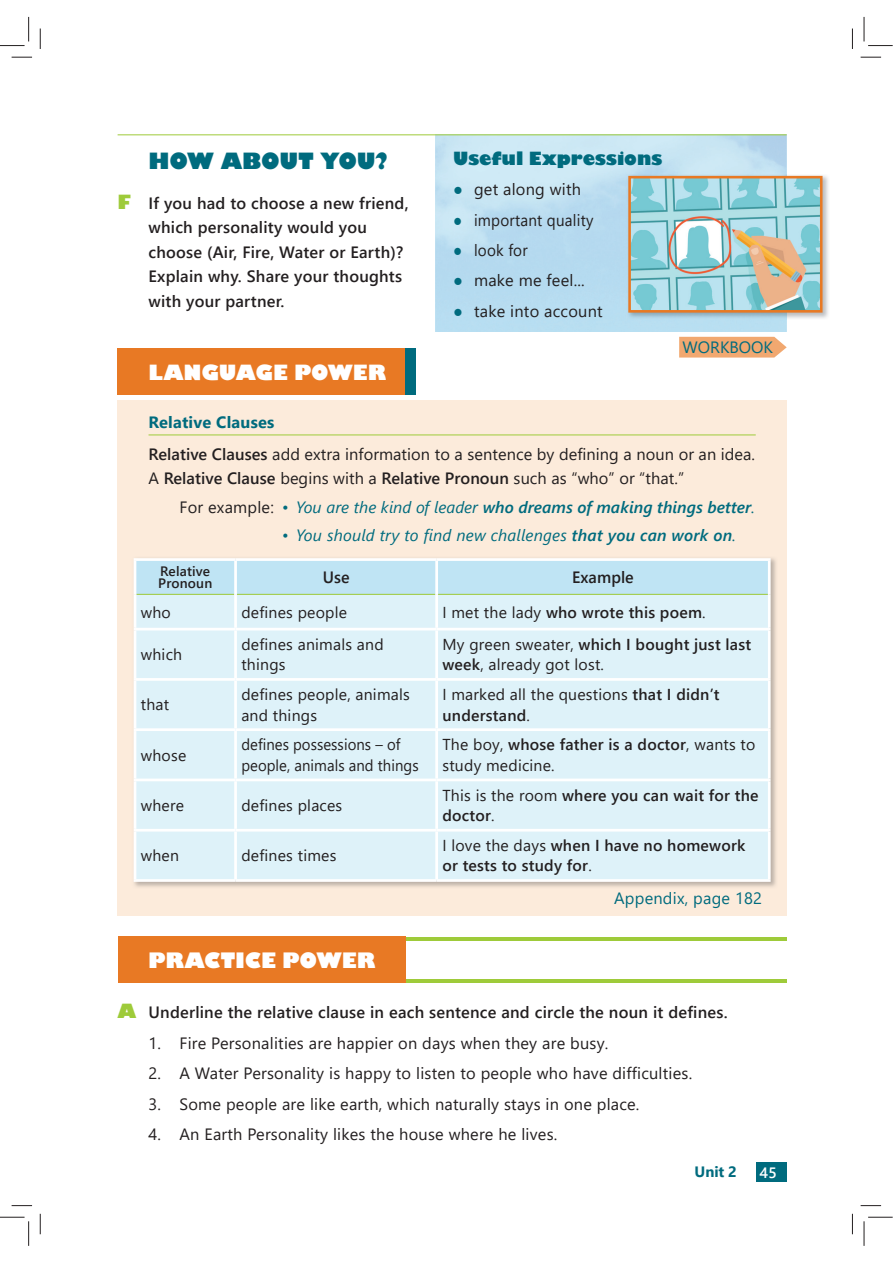
<style>
.page{position:relative;width:893px;height:1263px;background:#fff}
.page>*{position:absolute;margin:0;border:0;box-sizing:border-box;transform-origin:0 0}
.t1{font:800 21.9px "Gill Sans";letter-spacing:-.01em;color:#006b7e}
.t2{font:800 20.7px "Gill Sans";color:#fff}
.t3{font:800 20.4px "Gill Sans";letter-spacing:-.005em;color:#fff}
.t4{font:800 17.7px "Gill Sans";letter-spacing:-.005em;color:#006b7e}
.t5{font:16.35px/30.3px "Segoe UI";letter-spacing:.015em;color:#231f20}
.t6{font:600 16.35px/24.6px "Segoe UI";letter-spacing:.015em;color:#231f20}
.t7{font:italic 16.35px "Segoe UI";letter-spacing:.015em;color:#006b7e}
.t8{font:16.35px "Segoe UI";letter-spacing:.015em;color:#006b7e}
.t9{font:15.75px/20.4px "Segoe UI";letter-spacing:.015em;color:#231f20}
.t10{font:600 15.75px/20.4px "Segoe UI";letter-spacing:.015em;color:#231f20}
.t11{font:15.75px/20.4px "Segoe UI";letter-spacing:.015em;color:#231f20;scale:.94 1}
.t12{font:700 15px "Segoe UI";color:#006b7e}
.t13{font:600 15px "Segoe UI";color:#fff}
.t14{font:600 13.65px/12.3px "Segoe UI";letter-spacing:.015em;color:#231f20}
.s1{font-family:"Gill Sans";font-weight:800;font-size:19.05px;color:#9ecb3a}
.s2{font-weight:700;color:#006b7e}
.s3{font-weight:600}
.s4{color:#006b7e}
.s5{font-style:italic;color:#006b7e}
.s6{font-weight:600;font-style:italic;color:#006b7e}
.s7{font-style:normal}
.s8{font-weight:400}
</style>
<div class="page">
<img style="left:627px;top:174px;width:201px;height:146px">
<img style="left:632px;top:180px;width:186px;height:129px">
<div style="left:628px;top:176px;width:194px;height:137px;border:3px solid #e87924"></div>
<svg style="left:679px;top:337px;width:108px;height:21px;background:#f2ae7b"></svg>
<div style="left:117px;top:400px;width:670px;height:516px;background:#fcebdb"></div>
<div style="left:117px;top:348px;width:288px;height:47px;background:#e87924"></div>
<div style="left:405px;top:348px;width:10px;height:47px;background:#006b7e"></div>
<hr style="left:149px;top:435px;width:607px;height:1px;background:#9ecb3a">
<img style="left:133px;top:558px;width:643px;height:329px">
<div style="left:136px;top:561px;width:632px;height:33px;background:#bfe4f4"></div>
<div style="left:136px;top:595px;width:632px;height:284px;background:#def2f9"></div>
<hr style="left:438px;top:594px;width:330px;height:1px;background:#9ecb3a">
<hr style="left:237px;top:594px;width:198px;height:1px;background:#9ecb3a">
<hr style="left:136px;top:594px;width:98px;height:1px;background:#9ecb3a">
<hr style="left:768px;top:594px;width:3px;height:34px;background:#fff">
<hr style="left:134px;top:594px;width:2px;height:34px;background:#fff">
<hr style="left:437px;top:628px;width:334px;height:3px;background:#fff">
<hr style="left:768px;top:631px;width:3px;height:47px;background:#fff">
<hr style="left:236px;top:628px;width:201px;height:3px;background:#fff">
<hr style="left:134px;top:628px;width:102px;height:3px;background:#fff">
<hr style="left:134px;top:631px;width:2px;height:47px;background:#fff">
<hr style="left:437px;top:678px;width:334px;height:3px;background:#fff">
<hr style="left:768px;top:681px;width:3px;height:47px;background:#fff">
<hr style="left:236px;top:678px;width:201px;height:3px;background:#fff">
<hr style="left:134px;top:678px;width:102px;height:3px;background:#fff">
<hr style="left:134px;top:681px;width:2px;height:47px;background:#fff">
<hr style="left:437px;top:728px;width:334px;height:3px;background:#fff">
<hr style="left:768px;top:731px;width:3px;height:48px;background:#fff">
<hr style="left:236px;top:728px;width:201px;height:3px;background:#fff">
<hr style="left:134px;top:728px;width:102px;height:3px;background:#fff">
<hr style="left:134px;top:731px;width:2px;height:48px;background:#fff">
<hr style="left:437px;top:779px;width:334px;height:2px;background:#fff">
<hr style="left:768px;top:781px;width:3px;height:48px;background:#fff">
<hr style="left:236px;top:779px;width:201px;height:2px;background:#fff">
<hr style="left:134px;top:779px;width:102px;height:2px;background:#fff">
<hr style="left:134px;top:781px;width:2px;height:48px;background:#fff">
<hr style="left:437px;top:829px;width:334px;height:3px;background:#fff">
<hr style="left:768px;top:832px;width:3px;height:47px;background:#fff">
<hr style="left:236px;top:829px;width:201px;height:3px;background:#fff">
<hr style="left:435px;top:832px;width:3px;height:47px;background:#fff">
<hr style="left:134px;top:829px;width:102px;height:3px;background:#fff">
<hr style="left:234px;top:832px;width:3px;height:47px;background:#fff">
<hr style="left:134px;top:832px;width:2px;height:47px;background:#fff">
<hr style="left:437px;top:879px;width:334px;height:3px;background:#fff">
<hr style="left:236px;top:879px;width:201px;height:3px;background:#fff">
<hr style="left:134px;top:879px;width:102px;height:3px;background:#fff">
<hr style="left:768px;top:561px;width:3px;height:33px;background:#fff">
<hr style="left:437px;top:558px;width:334px;height:3px;background:#fff">
<hr style="left:236px;top:558px;width:201px;height:3px;background:#fff">
<hr style="left:134px;top:558px;width:102px;height:3px;background:#fff">
<hr style="left:134px;top:561px;width:2px;height:33px;background:#fff">
<hr style="left:435px;top:561px;width:3px;height:33px;background:#fff">
<hr style="left:234px;top:561px;width:3px;height:33px;background:#fff">
<hr style="left:435px;top:594px;width:3px;height:34px;background:#fff">
<hr style="left:234px;top:594px;width:3px;height:34px;background:#fff">
<hr style="left:435px;top:631px;width:3px;height:47px;background:#fff">
<hr style="left:234px;top:631px;width:3px;height:47px;background:#fff">
<hr style="left:435px;top:681px;width:3px;height:47px;background:#fff">
<hr style="left:234px;top:681px;width:3px;height:47px;background:#fff">
<hr style="left:435px;top:731px;width:3px;height:48px;background:#fff">
<hr style="left:234px;top:731px;width:3px;height:48px;background:#fff">
<hr style="left:435px;top:781px;width:3px;height:48px;background:#fff">
<hr style="left:234px;top:781px;width:3px;height:48px;background:#fff">
<hr style="left:406px;top:979px;width:381px;height:4px;background:#9ecb3a">
<div style="left:118px;top:937px;width:288px;height:46px;background:#e87924"></div>
<hr style="left:406px;top:937px;width:381px;height:4px;background:#9ecb3a">
<hr style="left:118px;top:135px;width:669px;height:1px;background:#9ecb3a">
<div style="left:756px;top:1162px;width:31px;height:20px;background:#006b7e"></div>
<svg style="left:12px;top:57px;width:20px;height:1px"></svg>
<svg style="left:860px;top:57px;width:21px;height:1px"></svg>
<svg style="left:12px;top:1205px;width:20px;height:1px"></svg>
<svg style="left:860px;top:1205px;width:21px;height:1px"></svg>
<svg style="left:40px;top:29px;width:1px;height:20px"></svg>
<svg style="left:40px;top:1214px;width:1px;height:20px"></svg>
<svg style="left:852px;top:29px;width:1px;height:20px"></svg>
<svg style="left:852px;top:1214px;width:1px;height:20px"></svg>
<svg style="left:0;top:17px;width:29px;height:29px"></svg>
<svg style="left:0;top:1217px;width:29px;height:29px"></svg>
<svg style="left:864px;top:17px;width:29px;height:29px"></svg>
<svg style="left:864px;top:1217px;width:29px;height:29px"></svg>
<svg style="left:454px;top:187px;width:7px;height:7px"></svg>
<svg style="left:454px;top:217px;width:7px;height:8px"></svg>
<svg style="left:454px;top:248px;width:7px;height:7px"></svg>
<svg style="left:454px;top:278px;width:7px;height:7px"></svg>
<svg style="left:454px;top:309px;width:7px;height:7px"></svg>
<h1 class="t1" style="left:149px;top:147px;width:241px">HOW ABOUT YOU?</h1>
<p class="t6" style="left:149px;top:190px;width:262px;text-indent:-31px"><span class="s1">F</span> If you had to choose a new friend, which personality would you choose (Air, Fire, Water or Earth)?<br>Explain why. Share your thoughts with your partner.</p>
<p class="t4" style="left:453px;top:147px;width:211px">Useful Expressions</p>
<p class="t5" style="left:474px;top:173px;width:130px">get along with important quality look for<br>make me feel... take into account</p>
<p class="t8" style="left:683px;top:335px;width:92px">WORKBOOK</p>
<p class="t3" style="left:149px;top:360px;width:239px">LANGUAGE POWER</p>
<p class="t5" style="left:149px;top:405px;width:608px;line-height:32.2px"><span class="s2">Relative Clauses<br></span><span class="s3">Relative Clauses</span> add extra information to a sentence by defining a noun or an idea.</p>
<p class="t5" style="left:179px;top:463px;width:577px;line-height:28.3px;text-indent:-31px">A <span class="s3">Relative Clause</span> begins with a <span class="s3">Relative Pronoun</span> such as “who” or “that.”<br>For example: <span class="s4">•</span> <span class="s5">You are the kind of leader</span> <span class="s6">who dreams of making things better</span><span class="s5">.</span></p>
<p class="t7" style="left:282px;top:524px;width:455px"><span class="s7">•</span> You should try to find new challenges <span class="s3">that you can work on</span>.</p>
<p class="t14" style="left:158px;top:564px;width:56px">Relative<br>Pronoun</p>
<p class="t9" style="left:141px;top:601px;width:32px">who</p>
<p class="t9" style="left:241px;top:601px;width:107px">defines people</p>
<p class="t10" style="left:442px;top:595px;width:310px;line-height:32.2px"><span class="s8">I met the lady</span> who wrote this poem<span class="s8">.<br>My green sweater,</span> which I bought just last</p>
<p class="t9" style="left:442px;top:654px;width:163px"><span class="s3">week</span>, already got lost.</p>
<p class="t6" style="left:323px;top:564px;width:28px">Use</p>
<p class="t6" style="left:572px;top:564px;width:63px">Example</p>
<p class="t9" style="left:241px;top:633px;width:144px">defines animals and things</p>
<p class="t9" style="left:141px;top:643px;width:43px">which</p>
<p class="t9" style="left:141px;top:694px;width:30px">that</p>
<p class="t9" style="left:141px;top:744px;width:47px">whose</p>
<p class="t9" style="left:241px;top:683px;width:170px">defines people, animals and things</p>
<p class="t11" style="left:241px;top:734px;width:190px">defines possessions – of people, animals and things</p>
<p class="t9" style="left:141px;top:794px;width:45px">where</p>
<p class="t9" style="left:241px;top:794px;width:102px">defines places</p>
<p class="t9" style="left:141px;top:844px;width:40px">when</p>
<p class="t9" style="left:241px;top:844px;width:97px">defines times</p>
<p class="t9" style="left:442px;top:683px;width:279px">I marked all the questions <span class="s3">that I didn’t understand</span>.</p>
<p class="t9" style="left:442px;top:734px;width:314px">The boy, <span class="s3">whose father is a doctor</span>, wants to study medicine.</p>
<p class="t10" style="left:442px;top:784px;width:318px"><span class="s8">This is the room</span> where you can wait for the doctor<span class="s8">.</span></p>
<p class="t10" style="left:442px;top:834px;width:304px"><span class="s8">I love the days</span> when I have no homework or tests to study for<span class="s8">.</span></p>
<p class="t8" style="left:614px;top:887px;width:149px">Appendix, page 182</p>
<p class="t2" style="left:148px;top:947px;width:229px">PRACTICE POWER</p>
<p class="t6" style="left:118px;top:999px;width:611px"><span class="s1">A</span> Underline the relative clause in each sentence and circle the noun it defines.</p>
<p class="t5" style="left:149px;top:1027px;width:461px">1. Fire Personalities are happier on days when they are busy.</p>
<p class="t5" style="left:149px;top:1057px;width:545px">2. A Water Personality is happy to listen to people who have difficulties.</p>
<p class="t5" style="left:149px;top:1088px;width:492px">3. Some people are like earth, which naturally stays in one place.</p>
<p class="t5" style="left:149px;top:1118px;width:410px">4. An Earth Personality likes the house where he lives.</p>
<p class="t12" style="left:695px;top:1161px;width:44px">Unit 2</p>
<p class="t13" style="left:759px;top:1161px;width:19px">45</p>
</div>
